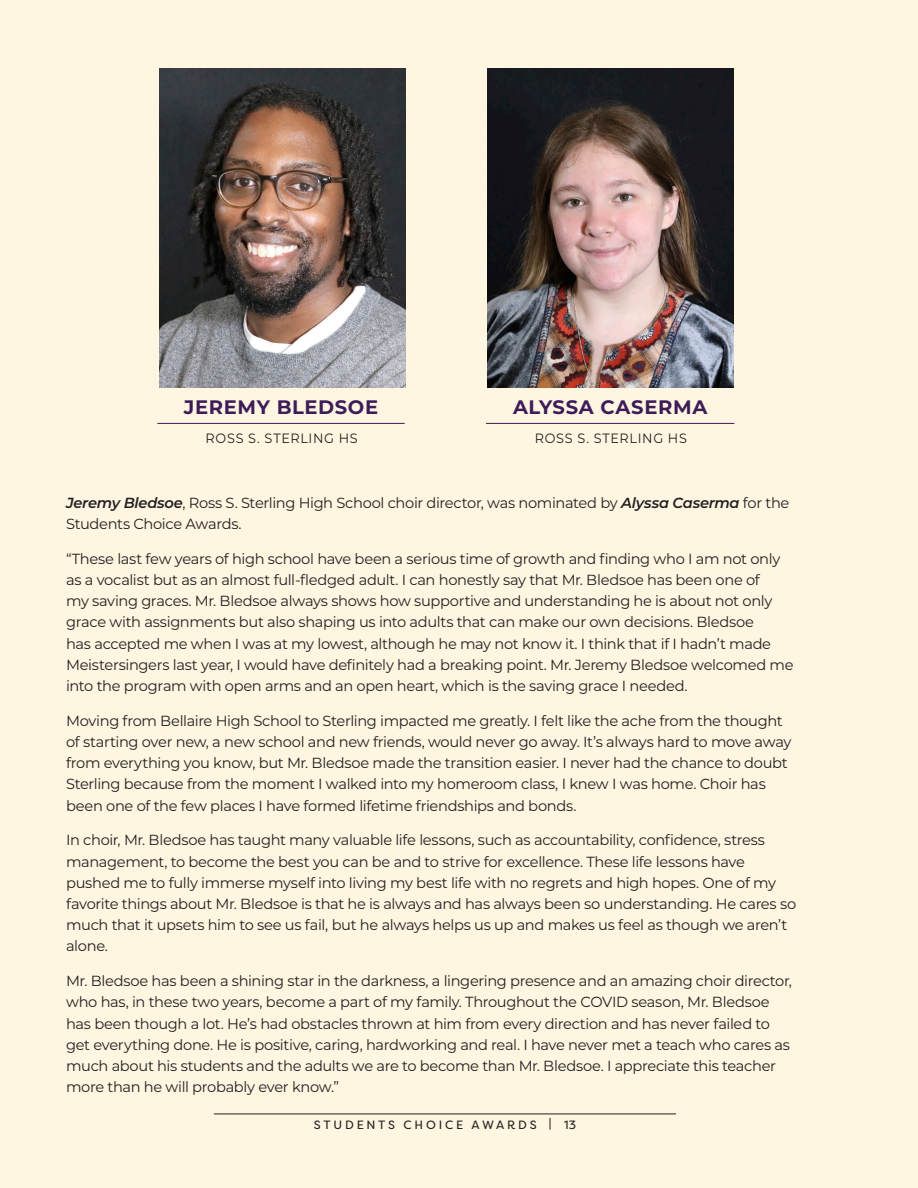
<style>
.page{position:relative;width:918px;height:1188px;background:#fef6e1}
.page>*{position:absolute;margin:0;border:0;box-sizing:border-box;transform-origin:0 0}
.Name{font:700 19.5px "Montserrat";letter-spacing:.03em;color:#3e1c5a}
.LetterTextITALIC-2Co{font:14.7px/21.1px "Montserrat";letter-spacing:-.02em;color:#231f20}
.School_Name{font:13.5px "Montserrat";letter-spacing:.055em;color:#231f20;scale:.95 1}
.t1{font:12px "Filson Pro";letter-spacing:.23em;color:#231f20}
.s1{font-weight:600;font-style:italic}
</style>
<div class="page">
<hr style="left:214px;top:1114px;width:462px;height:1px;background:#231f20">
<img style="left:160px;top:68px;width:245px;height:319px">
<img style="left:487px;top:68px;width:246px;height:319px">
<hr style="left:157px;top:423px;width:248px;height:1px;background:#3e1c5a">
<hr style="left:486px;top:423px;width:248px;height:1px;background:#3e1c5a">
<p class="Name" style="left:184px;top:393px;width:196px">JEREMY BLEDSOE</p>
<p class="School_Name" style="left:206px;top:429px;width:162px">ROSS S. STERLING HS</p>
<p class="Name" style="left:513px;top:393px;width:196px">ALYSSA CASERMA</p>
<p class="School_Name" style="left:535px;top:429px;width:162px">ROSS S. STERLING HS</p>
<p class="LetterTextITALIC-2Co" style="left:66px;top:491px;width:725px"><span class="s1">Jeremy Bledsoe</span>, Ross S. Sterling High School choir director, was nominated by <span class="s1">Alyssa Caserma</span> for the<br>Students Choice Awards.</p>
<p class="LetterTextITALIC-2Co" style="left:66px;top:547px;width:729px">“These last few years of high school have been a serious time of growth and finding who I am not only as a vocalist but as an almost full-fledged adult. I can honestly say that Mr. Bledsoe has been one of<br>my saving graces. Mr. Bledsoe always shows how supportive and understanding he is about not only grace with assignments but also shaping us into adults that can make our own decisions. Bledsoe<br>has accepted me when I was at my lowest, although he may not know it. I think that if I hadn’t made Meistersingers last year, I would have definitely had a breaking point. Mr. Jeremy Bledsoe welcomed me into the program with open arms and an open heart, which is the saving grace I needed.</p>
<p class="LetterTextITALIC-2Co" style="left:66px;top:709px;width:727px">Moving from Bellaire High School to Sterling impacted me greatly. I felt like the ache from the thought of starting over new, a new school and new friends, would never go away. It’s always hard to move away from everything you know, but Mr. Bledsoe made the transition easier. I never had the chance to doubt Sterling because from the moment I walked into my homeroom class, I knew I was home. Choir has been one of the few places I have formed lifetime friendships and bonds.</p>
<p class="LetterTextITALIC-2Co" style="left:66px;top:829px;width:732px">In choir, Mr. Bledsoe has taught many valuable life lessons, such as accountability, confidence, stress management, to become the best you can be and to strive for excellence. These life lessons have pushed me to fully immerse myself into living my best life with no regrets and high hopes. One of my favorite things about Mr. Bledsoe is that he is always and has always been so understanding. He cares so much that it upsets him to see us fail, but he always helps us up and makes us feel as though we aren’t alone.</p>
<p class="LetterTextITALIC-2Co" style="left:66px;top:970px;width:727px">Mr. Bledsoe has been a shining star in the darkness, a lingering presence and an amazing choir director, who has, in these two years, become a part of my family. Throughout the COVID season, Mr. Bledsoe has been though a lot. He’s had obstacles thrown at him from every direction and has never failed to get everything done. He is positive, caring, hardworking and real. I have never met a teach who cares as much about his students and the adults we are to become than Mr. Bledsoe. I appreciate this teacher more than he will probably ever know.”</p>
<p class="t1" style="left:314px;top:1116px;width:264px">STUDENTS CHOICE AWARDS | 13</p>
</div>
